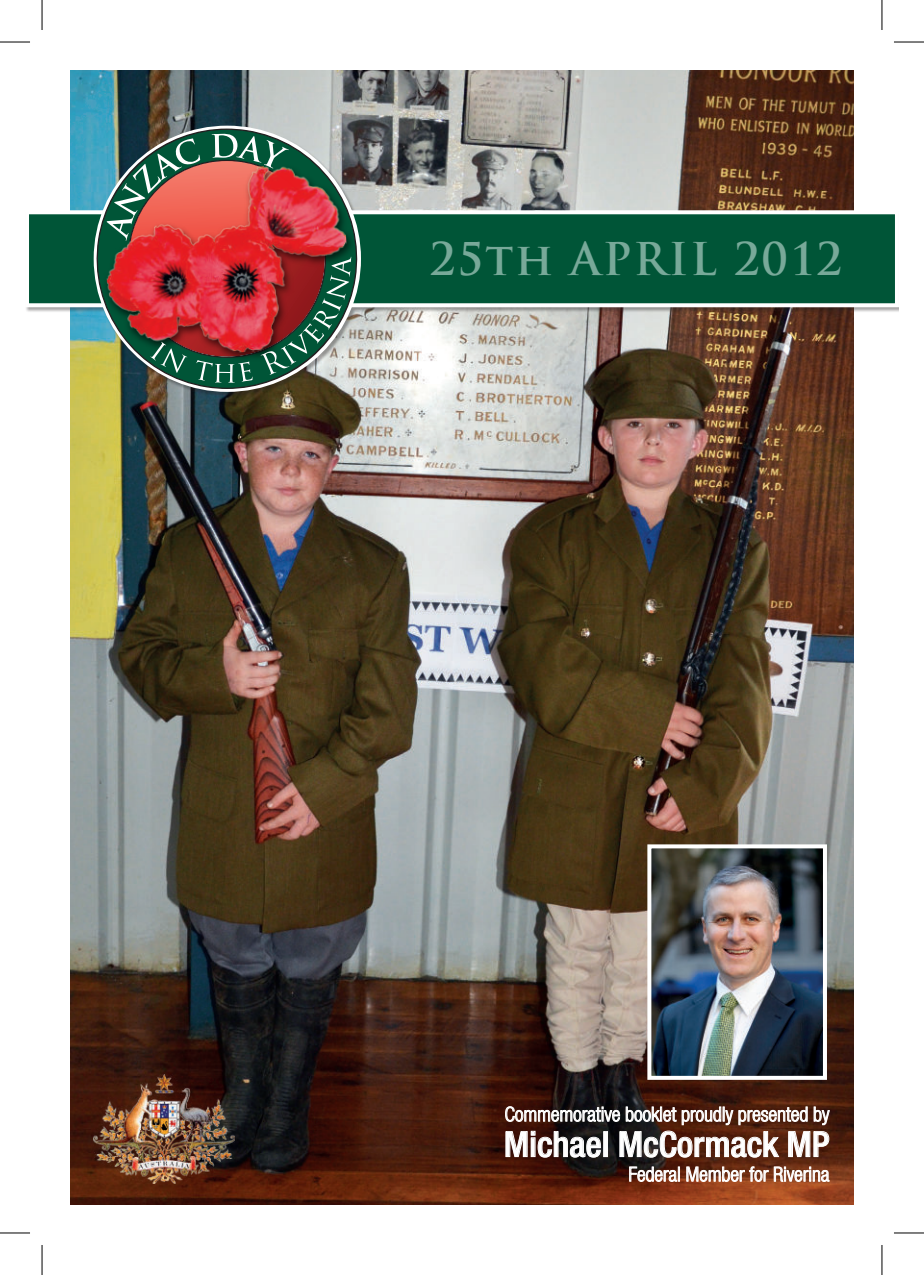
<style>
.page{position:relative;width:924px;height:1275px;background:#fff}
.page>*{position:absolute;margin:0;border:0;box-sizing:border-box;transform-origin:0 0}
.t1{font:700 44px "Trajan Pro";letter-spacing:.04em;color:#78a999}
.t2{font:500 condensed 35px "Helvetica Neue";color:#fff}
.t3{font:300 condensed 20px "Helvetica Neue";color:#fff}
</style>
<div class="page">
<img style="left:70px;top:70px;width:783px;height:1134px">
<img style="left:645px;top:842px;width:183px;height:239px">
<img style="left:93px;top:1074px;width:142px;height:109px">
<svg style="left:504px;top:1105px;width:325px;height:53px;background:#674e46"></svg>
<svg style="left:628px;top:1166px;width:51px;height:16px"></svg>
<svg style="left:685px;top:1165px;width:144px;height:17px;background:#a77f6e"></svg>
<div style="left:25px;top:126px;width:873px;height:271px;background:#231f20;opacity:.4"></div>
<div style="left:27px;top:212px;width:869px;height:93px;background:#005537"></div>
<div style="left:25px;top:210px;width:873px;height:97px;border:4px solid #fff"></div>
<svg style="left:97px;top:129px;width:261px;height:260px;background:#6e8476"></svg>
<img style="left:99px;top:160px;width:259px;height:206px">
<img style="left:100px;top:162px;width:252px;height:198px">
<img style="left:107px;top:134px;width:244px;height:249px">
<hr style="left:0;top:42px;width:30px;height:1px;background:#000">
<hr style="left:893px;top:42px;width:30px;height:1px;background:#000">
<hr style="left:0;top:1232px;width:30px;height:1px;background:#000">
<hr style="left:893px;top:1232px;width:30px;height:1px;background:#000">
<hr style="left:42px;top:0;width:1px;height:30px;background:#000">
<hr style="left:42px;top:1245px;width:1px;height:30px;background:#000">
<hr style="left:881px;top:0;width:1px;height:30px;background:#000">
<hr style="left:881px;top:1245px;width:1px;height:30px;background:#000">
<h1 class="t1" style="left:429px;top:234px;width:414px">25th APRIL 2012</h1>
<p class="t3" style="left:504px;top:1106px;width:326px">Commemorative booklet proudly presented by</p>
<h2 class="t2" style="left:503px;top:1124px;width:327px">Michael McCormack MP</h2>
<p class="t3" style="left:628px;top:1166px;width:202px">Federal Member for Riverina</p>
</div>
